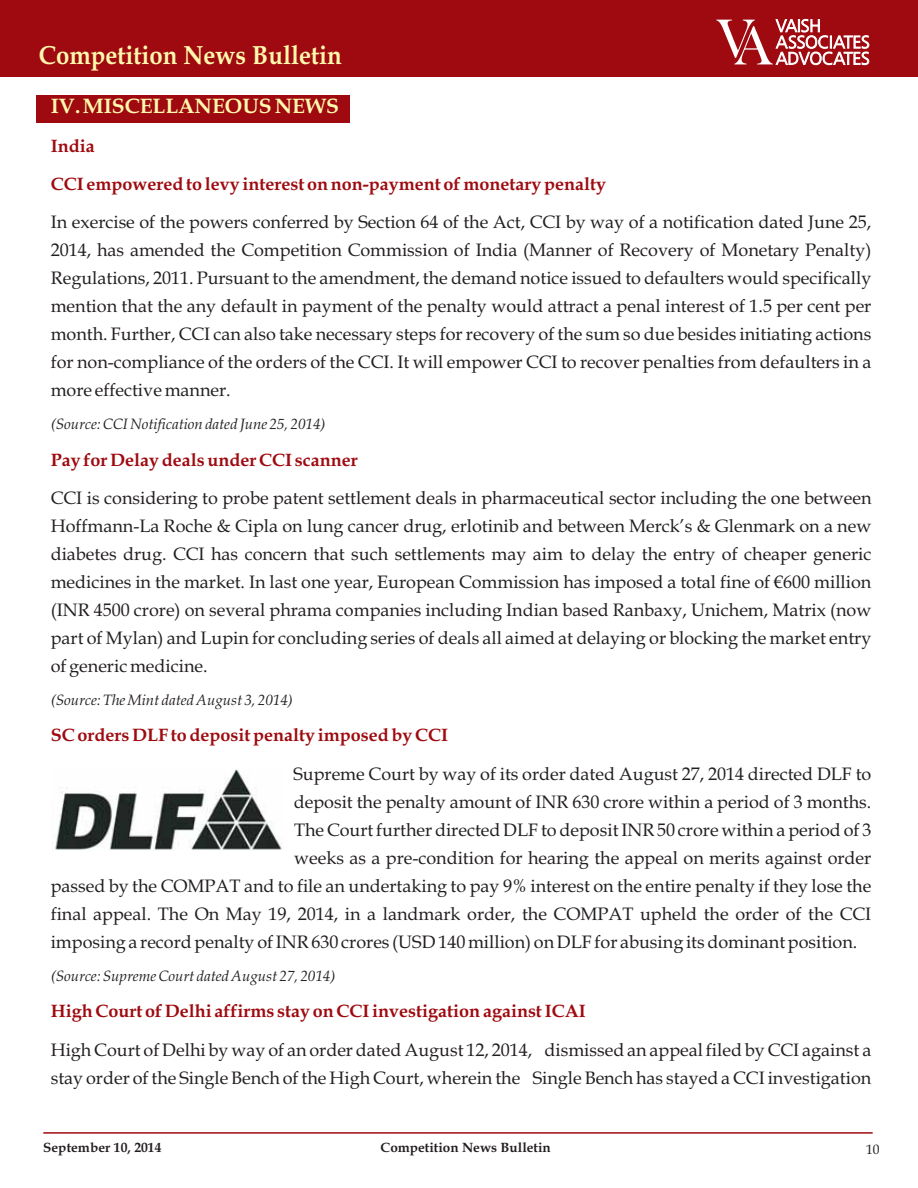
<style>
.page{position:relative;width:918px;height:1188px;background:#fff}
.page>*{position:absolute;margin:0;border:0;box-sizing:border-box;transform-origin:0 0}
.t1{font:700 26.25px "Book Antiqua";color:#fff9ae;scale:.91 1}
.t2{font:700 21px "Book Antiqua";color:#fff9ae}
.t3{font:18px/27.9px "Book Antiqua";color:#231f20;text-align:justify}
.t4{font:700 18px/37.5px "Book Antiqua";color:#9e0a0f}
.t5{font:italic 15px "Book Antiqua";color:#231f20}
.t6{font:700 13.5px "Book Antiqua";color:#231f20}
.t7{font:13.5px "Book Antiqua";color:#231f20}
</style>
<div class="page">
<div style="left:36px;top:95px;width:313px;height:27px;background:#9e0a0f"></div>
<div style="left:0;top:0;width:918px;height:77px;background:#9e0a0f"></div>
<svg style="left:716px;top:19px;width:153px;height:46px"></svg>
<hr style="left:43px;top:1132px;width:830px;height:2px;background:#9e0a0f">
<img style="left:55px;top:770px;width:227px;height:80px">
<h1 class="t1" style="left:39px;top:45px;width:334px">Competition News Bulletin</h1>
<p class="t2" style="left:51px;top:98px;width:290px">IV.MISCELLANEOUS NEWS</p>
<p class="t4" style="left:51px;top:129px;width:557px">India<br>CCI empowered to levy interest on non-payment of monetary penalty</p>
<p class="t3" style="left:51px;top:210px;width:822px">In exercise of the powers conferred by Section 64 of the Act, CCI by way of a notification dated June 25, 2014, has amended the Competition Commission of India (Manner of Recovery of Monetary Penalty)<br>Regulations, 2011. Pursuant to the amendment, the demand notice issued to defaulters would specifically mention that the any default in payment of the penalty would attract a penal interest of 1.5 per cent per month. Further, CCI can also take necessary steps for recovery of the sum so due besides initiating actions for non-compliance of the orders of the CCI. It will empower CCI to recover penalties from defaulters in a more effective manner.</p>
<p class="t5" style="left:51px;top:418px;width:276px">(Source: CCI Notification dated June 25, 2014)</p>
<p class="t4" style="left:51px;top:443px;width:309px">Pay for Delay deals under CCI scanner</p>
<p class="t3" style="left:51px;top:486px;width:822px">CCI is considering to probe patent settlement deals in pharmaceutical sector including the one between Hoffmann-La Roche &amp; Cipla on lung cancer drug, erlotinib and between Merck’s &amp; Glenmark on a new diabetes drug. CCI has concern that such settlements may aim to delay the entry of cheaper generic medicines in the market. In last one year, European Commission has imposed a total fine of €600 million (INR 4500 crore) on several phrama companies including Indian based Ranbaxy, Unichem, Matrix (now part of Mylan) and Lupin for concluding series of deals all aimed at delaying or blocking the market entry of generic medicine.</p>
<p class="t5" style="left:51px;top:694px;width:244px">(Source: The Mint dated August 3, 2014)</p>
<p class="t4" style="left:51px;top:719px;width:399px">SC orders DLF to deposit penalty imposed by CCI</p>
<p class="t3" style="left:293px;top:762px;width:579px">Supreme Court by way of its order dated August 27, 2014 directed DLF to</p>
<p class="t3" style="left:294px;top:790px;width:579px">deposit the penalty amount of INR 630 crore within a period of 3 months.</p>
<p class="t3" style="left:294px;top:818px;width:579px">The Court further directed DLF to deposit INR 50 crore within a period of 3</p>
<p class="t3" style="left:294px;top:846px;width:579px">weeks as a pre-condition for hearing the appeal on merits against order</p>
<p class="t3" style="left:51px;top:874px;width:822px">passed by the COMPAT and to file an undertaking to pay 9% interest on the entire penalty if they lose the</p>
<p class="t3" style="left:51px;top:902px;width:822px">final appeal. The On May 19, 2014, in a landmark order, the COMPAT upheld the order of the CCI</p>
<p class="t3" style="left:51px;top:930px;width:808px">imposing a record penalty of INR 630 crores (USD 140 million) on DLF for abusing its dominant position.</p>
<p class="t5" style="left:51px;top:970px;width:286px">(Source: Supreme Court dated August 27, 2014)</p>
<p class="t4" style="left:51px;top:994px;width:536px">High Court of Delhi affirms stay on CCI investigation against ICAI</p>
<p class="t3" style="left:51px;top:1038px;width:822px">High Court of Delhi by way of an order dated August 12, 2014, dismissed an appeal filed by CCI against a stay order of the Single Bench of the High Court, wherein the Single Bench has stayed a CCI investigation</p>
<p class="t6" style="left:43px;top:1142px;width:120px">September 10, 2014</p>
<p class="t6" style="left:381px;top:1142px;width:172px">Competition News Bulletin</p>
<p class="t7" style="left:866px;top:1145px;width:15px">10</p>
</div>
